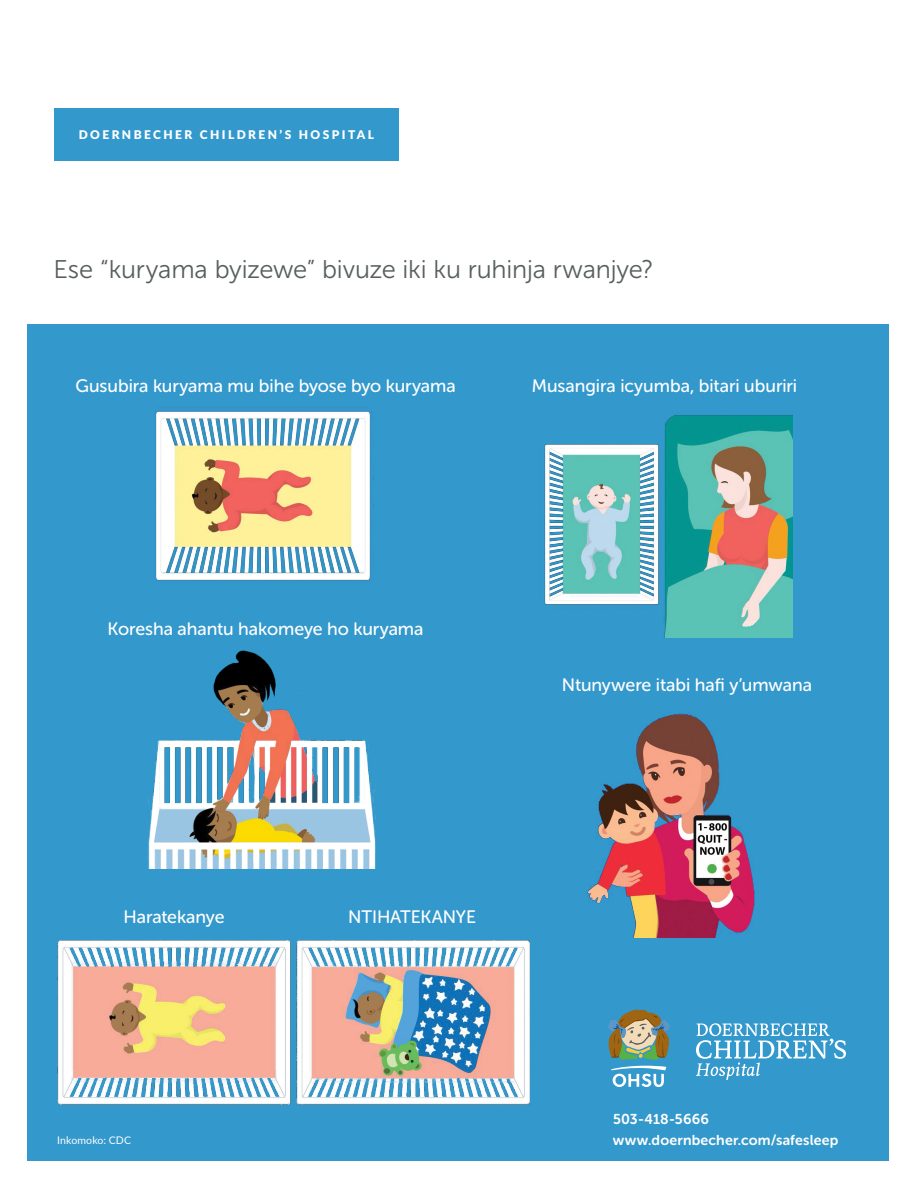
<style>
.page{position:relative;width:918px;height:1188px;background:#fff}
.page>*{position:absolute;margin:0;border:0;box-sizing:border-box;transform-origin:0 0}
.headline{font:25.5px "Museo Sans 300";letter-spacing:-.01em;color:#585e5f}
.labels{font:18px "Museo Sans Rounded 500";color:#fff}
.t1{font:14.25px "Museo Sans Rounded 700";letter-spacing:.015em;color:#fff}
.t2{font:900 12px "Lato";letter-spacing:.2em;color:#fff}
.Copy{font:10.5px "Lato";letter-spacing:.015em;color:#fff}
</style>
<div class="page">
<div style="left:27px;top:324px;width:862px;height:837px;background:#3398cc"></div>
<img style="left:155px;top:411px;width:219px;height:170px">
<img style="left:148px;top:650px;width:228px;height:219px">
<img style="left:544px;top:415px;width:249px;height:223px">
<img style="left:57px;top:940px;width:473px;height:165px">
<img style="left:587px;top:713px;width:168px;height:225px">
<div style="left:54px;top:108px;width:345px;height:52px;background:#3398cc"></div>
<svg style="left:696px;top:1023px;width:150px;height:57px"></svg>
<svg style="left:611px;top:1066px;width:55px;height:21px"></svg>
<svg style="left:608px;top:1010px;width:62px;height:50px"></svg>
<p class="t2" style="left:79px;top:126px;width:297px">DOERNBECHER CHILDREN’S HOSPITAL</p>
<p class="headline" style="left:53px;top:255px;width:602px">Ese “kuryama byizewe” bivuze iki ku ruhinja rwanjye?</p>
<p class="labels" style="left:75px;top:375px;width:382px">Gusubira kuryama mu bihe byose byo kuryama</p>
<p class="labels" style="left:532px;top:375px;width:267px">Musangira icyumba, bitari uburiri</p>
<p class="labels" style="left:108px;top:618px;width:317px">Koresha ahantu hakomeye ho kuryama</p>
<p class="labels" style="left:123px;top:906px;width:103px">Haratekanye</p>
<p class="labels" style="left:348px;top:906px;width:129px">NTIHATEKANYE</p>
<p class="Copy" style="left:57px;top:1132px;width:76px">Inkomoko: CDC</p>
<p class="labels" style="left:562px;top:675px;width:252px">Ntunywere itabi hafi y’umwana</p>
<p class="t1" style="left:613px;top:1111px;width:97px">503-418-5666</p>
<p class="t1" style="left:613px;top:1132px;width:227px">www.doernbecher.com/safesleep</p>
</div>
